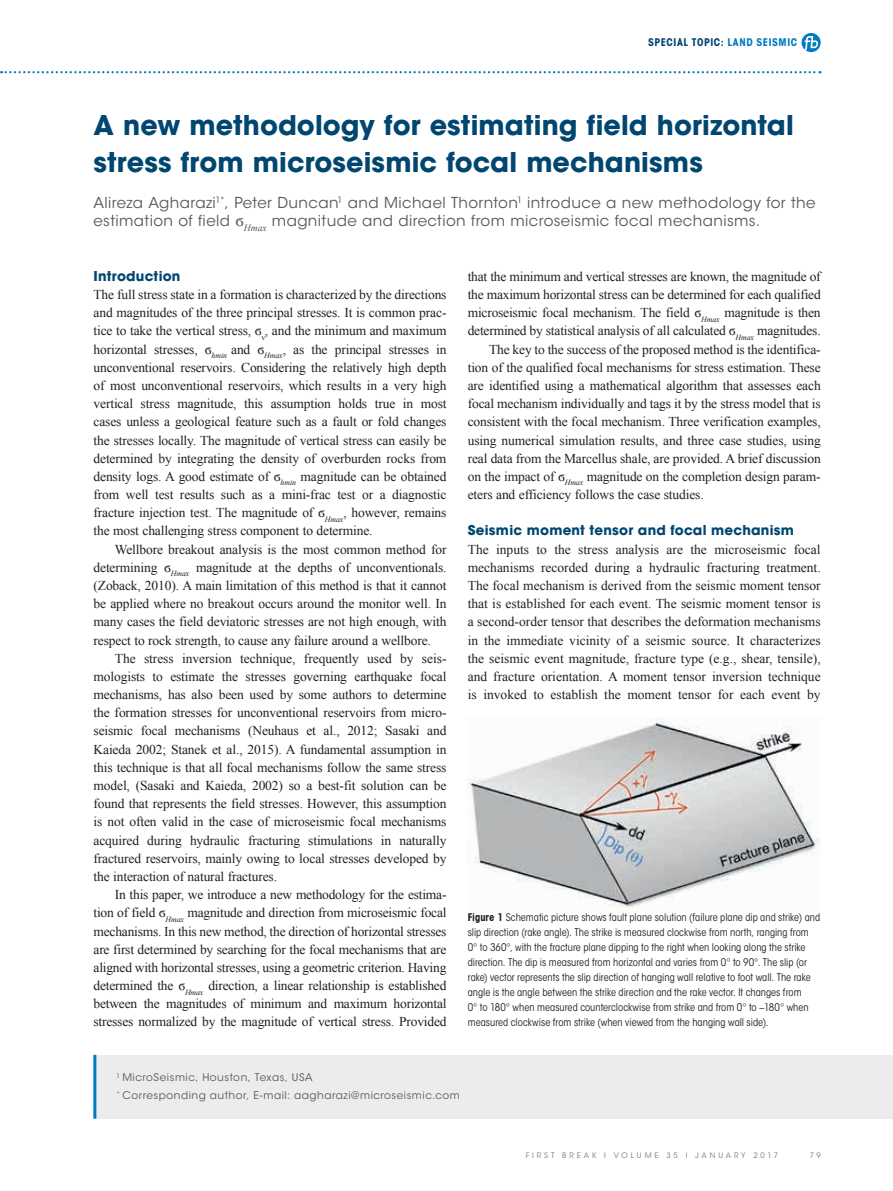
<style>
.page{position:relative;width:893px;height:1191px;background:#fff}
.page>*{position:absolute;margin:0;border:0;box-sizing:border-box;transform-origin:0 0}
._01-HEADER_1{font:700 27px/36.3px "ITC Avant Garde Std";letter-spacing:.005em;color:#004670}
._04-INTRO{font:15px/18.1px "ITC Avant Garde Std";letter-spacing:.025em;color:#57585a}
._00-FB_BODY_indent{font:13.5px/18.1px "Times New Roman";letter-spacing:-.01em;color:#231f20;text-align:justify}
._00-FB_BODY{font:13.5px/18.1px "Times New Roman";letter-spacing:-.005em;color:#231f20;text-align:justify}
._02-HEADER_2{font:700 13.5px "ITC Avant Garde Std";letter-spacing:.015em;color:#004670}
._06-CAPTION_black{font:condensed 10.5px/15px "ITC Avant Garde Std";color:#231f20}
._09-ST-TA_Footer{font:10.5px "ITC Avant Garde Std";letter-spacing:.05em;color:#57585a}
.t1{font:700 condensed 10.5px "ITC Avant Garde Std";letter-spacing:.055em;color:#004670}
.t2{font:7.5px "ITC Avant Garde Std";letter-spacing:.385em;color:#787a7d}
.s1{color:#007ac2}
.s2{font-family:"Times New Roman";font-size:16.5px}
.s3{font-weight:700}
.s4{color:#1c8acb}
</style>
<div class="page">
<svg style="left:801px;top:33px;width:20px;height:19px"></svg>
<div style="left:93px;top:1054px;width:800px;height:64px;background:#ececee"></div>
<svg style="left:1px;top:71px;width:820px;height:2px"></svg>
<hr style="left:93px;top:1054px;width:3px;height:64px;background:#007ac2">
<img style="left:468px;top:717px;width:352px;height:191px">
<p class="t1" style="left:648px;top:36px;width:151px">SPECIAL TOPIC: <span class="s1">LAND SEISMIC</span></p>
<p class="_01-HEADER_1" style="left:94px;top:107px;width:702px">A new methodology for estimating field horizontal stress from microseismic focal mechanisms</p>
<p class="_04-INTRO" style="left:94px;top:194px;width:723px">Alireza Agharazi<sup>1*</sup>, Peter Duncan<sup>1</sup> and Michael Thornton<sup>1</sup> introduce a new methodology for the estimation of field <span class="s2">ϭ</span><sub>Hmax</sub> magnitude and direction from microseismic focal mechanisms.</p>
<p class="_02-HEADER_2" style="left:94px;top:267px;width:88px">Introduction</p>
<p class="_00-FB_BODY" style="left:94px;top:285px;width:354px">The full stress state in a formation is characterized by the directions and magnitudes of the three principal stresses. It is common prac&shy;tice to take the vertical stress, ϭ<sub>v</sub>, and the minimum and maximum horizontal stresses, ϭ<sub>hmin</sub> and ϭ<sub>Hmax</sub>, as the principal stresses in unconventional reservoirs. Considering the relatively high depth of most unconventional reservoirs, which results in a very high vertical stress magnitude, this assumption holds true in most cases unless a geological feature such as a fault or fold changes the stresses locally. The magnitude of vertical stress can easily be determined by integrating the density of overburden rocks from density logs. A good estimate of ϭ<sub>hmin</sub> magnitude can be obtained from well test results such as a mini-frac test or a diagnostic fracture injection test. The magnitude of ϭ<sub>Hmax</sub>, however, remains the most challenging stress component to determine.</p>
<p class="_00-FB_BODY_indent" style="left:94px;top:540px;width:355px;text-indent:21px">Wellbore breakout analysis is the most common method for determining ϭ<sub>Hmax</sub> magnitude at the depths of unconventionals. (Zoback, 2010). A main limitation of this method is that it cannot be applied where no breakout occurs around the monitor well. In many cases the field deviatoric stresses are not high enough, with respect to rock strength, to cause any failure around a wellbore.</p>
<p class="_00-FB_BODY_indent" style="left:94px;top:649px;width:354px;text-indent:21px">The stress inversion technique, frequently used by seis&shy;mologists to estimate the stresses governing earthquake focal mechanisms, has also been used by some authors to determine the formation stresses for unconventional reservoirs from micro&shy;seismic focal mechanisms (Neuhaus et al., 2012; Sasaki and Kaieda 2002; Stanek et al., 2015). A fundamental assumption in this technique is that all focal mechanisms follow the same stress model, (Sasaki and Kaieda, 2002) so a best-fit solution can be found that represents the field stresses. However, this assumption is not often valid in the case of microseismic focal mechanisms acquired during hydraulic fracturing stimulations in naturally fractured reservoirs, mainly owing to local stresses developed by the interaction of natural fractures.</p>
<p class="_00-FB_BODY_indent" style="left:94px;top:885px;width:354px;text-indent:21px">In this paper, we introduce a new methodology for the estima&shy;tion of field ϭ<sub>Hmax</sub> magnitude and direction from microseismic focal mechanisms. In this new method, the direction of horizontal stresses are first determined by searching for the focal mechanisms that are aligned with horizontal stresses, using a geometric criterion. Having determined the ϭ<sub>Hmax</sub> direction, a linear relationship is established between the magnitudes of minimum and maximum horizontal stresses normalized by the magnitude of vertical stress. Provided</p>
<p class="_00-FB_BODY_indent" style="left:468px;top:267px;width:354px">that the minimum and vertical stresses are known, the magnitude of the maximum horizontal stress can be determined for each qualified microseismic focal mechanism. The field ϭ<sub>Hmax</sub> magnitude is then determined by statistical analysis of all calculated ϭ<sub>Hmax</sub> magnitudes.</p>
<p class="_00-FB_BODY_indent" style="left:468px;top:340px;width:354px;text-indent:21px">The key to the success of the proposed method is the identifica&shy;tion of the qualified focal mechanisms for stress estimation. These are identified using a mathematical algorithm that assesses each focal mechanism individually and tags it by the stress model that is consistent with the focal mechanism. Three verification examples, using numerical simulation results, and three case studies, using real data from the Marcellus shale, are provided. A brief discussion on the impact of ϭ<sub>Hmax</sub> magnitude on the completion design param&shy;eters and efficiency follows the case studies.</p>
<p class="_02-HEADER_2" style="left:468px;top:522px;width:328px">Seismic moment tensor and focal mechanism</p>
<p class="_00-FB_BODY" style="left:468px;top:540px;width:354px">The inputs to the stress analysis are the microseismic focal mechanisms recorded during a hydraulic fracturing treatment.<br>The focal mechanism is derived from the seismic moment tensor that is established for each event. The seismic moment tensor is a second-order tensor that describes the deformation mechanisms in the immediate vicinity of a seismic source. It characterizes the seismic event magnitude, fracture type (e.g., shear, tensile), and fracture orientation. A moment tensor inversion technique is invoked to establish the moment tensor for each event by</p>
<p class="_06-CAPTION_black" style="left:468px;top:910px;width:354px"><span class="s3">Figure 1</span> Schematic picture shows fault plane solution (failure plane dip and strike) and slip direction (rake angle). The strike is measured clockwise from north, ranging from 0° to 360°, with the fracture plane dipping to the right when looking along the strike direction. The dip is measured from horizontal and varies from 0° to 90°. The slip (or rake) vector represents the slip direction of hanging wall relative to foot wall. The rake angle is the angle between the strike direction and the rake vector. It changes from<br>0° to 180° when measured counterclockwise from strike and from 0° to −180° when measured clockwise from strike (when viewed from the hanging wall side).</p>
<p class="_09-ST-TA_Footer" style="left:117px;top:1070px;width:198px"><sup>1</sup> MicroSeismic, Houston, Texas, USA</p>
<p class="_09-ST-TA_Footer" style="left:117px;top:1089px;width:345px"><sup>*</sup> Corresponding author, E-mail: aagharazi@microseismic.com</p>
<p class="t2" style="left:526px;top:1151px;width:254px">FIRST BREAK <span class="s4">I</span> VOLUME 35 <span class="s4">I</span> JANUARY 2017</p>
<p class="t2" style="left:810px;top:1151px;width:12px">7 9</p>
</div>
